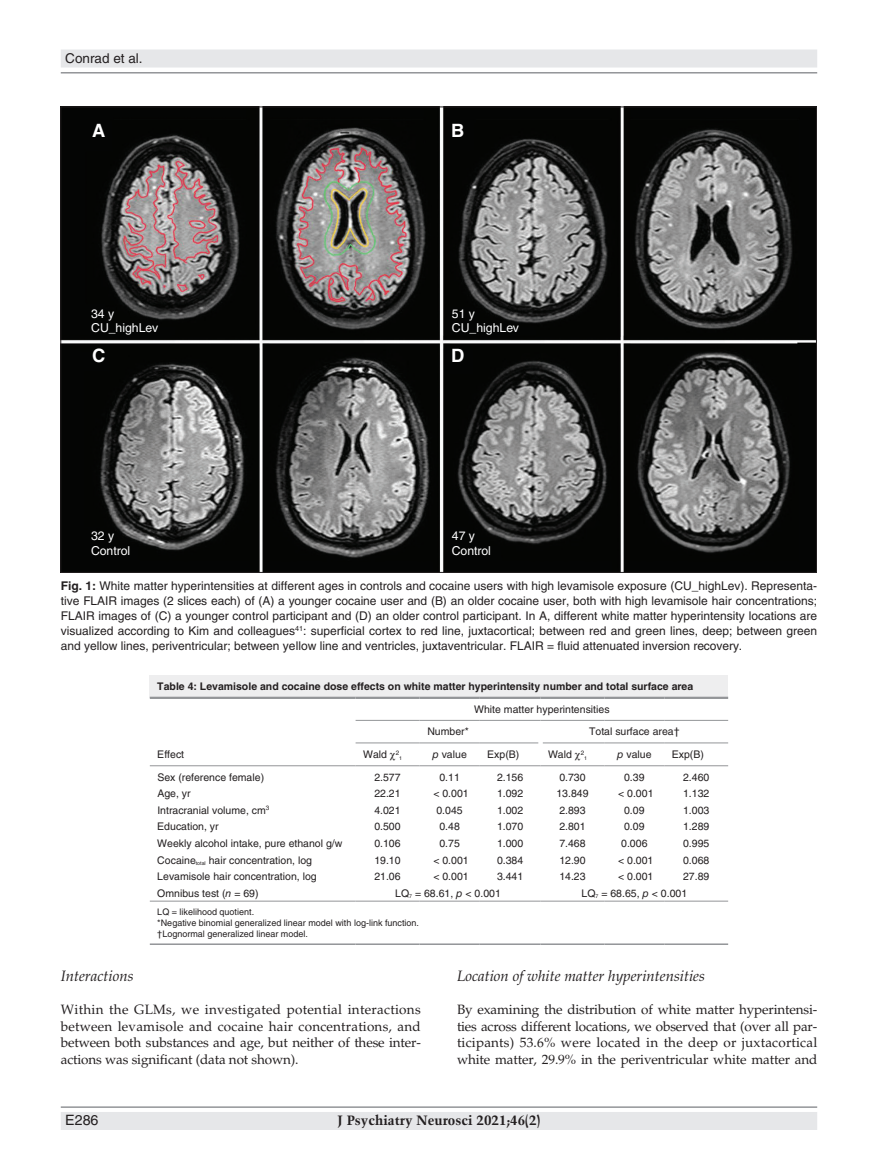
<style>
.page{position:relative;width:878px;height:1175px;background:#fff}
.page>*{position:absolute;margin:0;border:0;box-sizing:border-box;transform-origin:0 0}
.t1{font:700 18.3px "Helvetica LT Std";color:#fff}
.t2{font:italic 15px "Palatino LT Std";color:#231f20}
.t3{font:14.25px "Helvetica LT Std";color:#231f20}
.t4{font:13.5px/16.5px "Palatino LT Std";letter-spacing:-.01em;color:#231f20;text-align:justify}
.t5{font:700 13.5px "Trump Mediaeval LT Std";color:#231f20}
.t6{font:13.5px "Helvetica LT Std";color:#231f20}
.t7{font:12.3px/14.7px "Helvetica LT Std";color:#fff}
.t8{font:12px/15px "Helvetica LT Std";color:#231f20;text-align:justify}
.t9{font:10.5px "Helvetica LT Std";color:#231f20}
.t10{font:700 10.5px "Helvetica LT Std";color:#231f20}
.t11{font:9px/10.8px "Helvetica LT Std";color:#231f20}
.t12{font:5.25px "Helvetica LT Std";color:#231f20}
.s1{font-weight:700}
.s2{font-style:italic}
</style>
<div class="page">
<div style="left:61px;top:50px;width:756px;height:18px;background:#e6e7e9"></div>
<hr style="left:61px;top:72px;width:756px;height:2px;background:#939598">
<hr style="left:61px;top:1106px;width:756px;height:1px;background:#939598">
<div style="left:61px;top:1112px;width:756px;height:18px;background:#e6e7e9"></div>
<img style="left:62px;top:108px;width:752px;height:463px">
<div style="left:150px;top:675px;width:578px;height:23px;background:#eeeeef"></div>
<hr style="left:355px;top:742px;width:64px;height:1px;background:#939598">
<hr style="left:419px;top:742px;width:61px;height:1px;background:#939598">
<hr style="left:480px;top:742px;width:58px;height:1px;background:#939598">
<hr style="left:543px;top:742px;width:61px;height:1px;background:#939598">
<hr style="left:604px;top:742px;width:60px;height:1px;background:#939598">
<hr style="left:664px;top:742px;width:64px;height:1px;background:#939598">
<hr style="left:355px;top:696px;width:64px;height:3px;background:#939598">
<hr style="left:419px;top:696px;width:61px;height:3px;background:#939598">
<hr style="left:480px;top:696px;width:60px;height:3px;background:#939598">
<hr style="left:540px;top:696px;width:64px;height:3px;background:#939598">
<hr style="left:604px;top:696px;width:60px;height:3px;background:#939598">
<hr style="left:664px;top:696px;width:64px;height:3px;background:#939598">
<hr style="left:355px;top:720px;width:64px;height:1px;background:#939598">
<hr style="left:419px;top:720px;width:61px;height:1px;background:#939598">
<hr style="left:480px;top:720px;width:60px;height:1px;background:#939598">
<hr style="left:540px;top:720px;width:64px;height:1px;background:#939598">
<hr style="left:604px;top:720px;width:60px;height:1px;background:#939598">
<hr style="left:664px;top:720px;width:64px;height:1px;background:#939598">
<hr style="left:150px;top:765px;width:205px;height:1px;background:#939598">
<hr style="left:355px;top:765px;width:64px;height:1px;background:#939598">
<hr style="left:419px;top:765px;width:61px;height:1px;background:#939598">
<hr style="left:480px;top:765px;width:60px;height:1px;background:#939598">
<hr style="left:540px;top:765px;width:64px;height:1px;background:#939598">
<hr style="left:604px;top:765px;width:60px;height:1px;background:#939598">
<hr style="left:664px;top:765px;width:64px;height:1px;background:#939598">
<hr style="left:150px;top:696px;width:205px;height:3px;background:#939598">
<hr style="left:150px;top:900px;width:205px;height:1px;background:#939598">
<hr style="left:355px;top:900px;width:64px;height:1px;background:#939598">
<hr style="left:419px;top:900px;width:61px;height:1px;background:#939598">
<hr style="left:480px;top:900px;width:60px;height:1px;background:#939598">
<hr style="left:540px;top:900px;width:64px;height:1px;background:#939598">
<hr style="left:604px;top:900px;width:60px;height:1px;background:#939598">
<hr style="left:664px;top:900px;width:64px;height:1px;background:#939598">
<hr style="left:150px;top:943px;width:205px;height:2px;background:#939598">
<hr style="left:355px;top:943px;width:64px;height:2px;background:#939598">
<hr style="left:419px;top:943px;width:61px;height:2px;background:#939598">
<hr style="left:480px;top:943px;width:60px;height:2px;background:#939598">
<hr style="left:540px;top:943px;width:64px;height:2px;background:#939598">
<hr style="left:604px;top:943px;width:60px;height:2px;background:#939598">
<hr style="left:664px;top:943px;width:64px;height:2px;background:#939598">
<p class="t6" style="left:65px;top:50px;width:79px">Conrad et al.</p>
<h1 class="t1" style="left:92px;top:119px;width:15px">A</h1>
<h1 class="t1" style="left:451px;top:119px;width:15px">B</h1>
<p class="t7" style="left:91px;top:306px;width:68px">34 y<br>CU_highLev</p>
<p class="t7" style="left:452px;top:306px;width:68px">51 y<br>CU_highLev</p>
<h1 class="t1" style="left:92px;top:344px;width:15px">C</h1>
<h1 class="t1" style="left:451px;top:344px;width:15px">D</h1>
<p class="t7" style="left:91px;top:528px;width:41px">32 y<br>Control</p>
<p class="t7" style="left:452px;top:528px;width:41px">47 y<br>Control</p>
<p class="t8" style="left:61px;top:578px;width:758px"><span class="s1">Fig. 1:</span> White matter hyperintensities at different ages in controls and cocaine users with high levamisole exposure (CU_highLev). Representa&shy;tive FLAIR images (2 slices each) of (A) a younger cocaine user and (B) an older cocaine user, both with high levamisole hair concentrations; FLAIR images of (C) a younger control participant and (D) an older control participant. In A, different white matter hyperintensity locations are visualized according to Kim and colleagues<sup>41</sup>: superficial cortex to red line, juxtacortical; between red and green lines, deep; between green and yellow lines, periventricular; between yellow line and ventricles, juxtaventricular. FLAIR = fluid attenuated inversion recovery.</p>
<p class="t10" style="left:157px;top:680px;width:537px">Table 4: Levamisole and cocaine dose effects on white matter hyperintensity number and total surface area</p>
<p class="t9" style="left:474px;top:703px;width:137px">White matter hyperintensities</p>
<p class="t9" style="left:157px;top:748px;width:28px">Effect</p>
<p class="t9" style="left:427px;top:725px;width:43px">Number*</p>
<p class="t9" style="left:589px;top:725px;width:92px">Total surface area†</p>
<p class="t9" style="left:363px;top:748px;width:38px">Wald <sup>2</sup></p>
<p class="t12" style="left:399px;top:755px;width:4px">1</p>
<p class="t9" style="left:432px;top:748px;width:36px"><span class="s2">p</span> value</p>
<p class="t9" style="left:487px;top:748px;width:34px">Exp(B)</p>
<p class="t9" style="left:548px;top:748px;width:38px">Wald <sup>2</sup></p>
<p class="t12" style="left:584px;top:755px;width:4px">1</p>
<p class="t9" style="left:617px;top:748px;width:36px"><span class="s2">p</span> value</p>
<p class="t9" style="left:671px;top:748px;width:34px">Exp(B)</p>
<p class="t9" style="left:157px;top:771px;width:108px">Sex (reference female)</p>
<p class="t9" style="left:374px;top:771px;width:28px">2.577</p>
<p class="t9" style="left:439px;top:771px;width:22px">0.11</p>
<p class="t9" style="left:497px;top:771px;width:28px">2.156</p>
<p class="t9" style="left:559px;top:771px;width:28px">0.730</p>
<p class="t9" style="left:624px;top:771px;width:22px">0.39</p>
<p class="t9" style="left:683px;top:771px;width:28px">2.460</p>
<p class="t9" style="left:157px;top:787px;width:35px">Age, yr</p>
<p class="t9" style="left:374px;top:787px;width:28px">22.21</p>
<p class="t9" style="left:433px;top:787px;width:37px">&lt; 0.001</p>
<p class="t9" style="left:497px;top:787px;width:28px">1.092</p>
<p class="t9" style="left:556px;top:787px;width:34px">13.849</p>
<p class="t9" style="left:618px;top:787px;width:37px">&lt; 0.001</p>
<p class="t9" style="left:683px;top:787px;width:28px">1.132</p>
<p class="t9" style="left:157px;top:804px;width:114px">Intracranial volume, cm<sup>3</sup></p>
<p class="t9" style="left:374px;top:804px;width:28px">4.021</p>
<p class="t9" style="left:436px;top:804px;width:28px">0.045</p>
<p class="t9" style="left:497px;top:804px;width:28px">1.002</p>
<p class="t9" style="left:559px;top:804px;width:28px">2.893</p>
<p class="t9" style="left:624px;top:804px;width:22px">0.09</p>
<p class="t9" style="left:683px;top:804px;width:28px">1.003</p>
<p class="t9" style="left:157px;top:820px;width:63px">Education, yr</p>
<p class="t9" style="left:374px;top:820px;width:28px">0.500</p>
<p class="t9" style="left:439px;top:820px;width:22px">0.48</p>
<p class="t9" style="left:497px;top:820px;width:28px">1.070</p>
<p class="t9" style="left:559px;top:820px;width:28px">2.801</p>
<p class="t9" style="left:624px;top:820px;width:22px">0.09</p>
<p class="t9" style="left:683px;top:820px;width:28px">1.289</p>
<p class="t9" style="left:157px;top:837px;width:186px">Weekly alcohol intake, pure ethanol g/w</p>
<p class="t9" style="left:374px;top:837px;width:28px">0.106</p>
<p class="t9" style="left:439px;top:837px;width:22px">0.75</p>
<p class="t9" style="left:497px;top:837px;width:28px">1.000</p>
<p class="t9" style="left:559px;top:837px;width:28px">7.468</p>
<p class="t9" style="left:621px;top:837px;width:28px">0.006</p>
<p class="t9" style="left:683px;top:837px;width:28px">0.995</p>
<p class="t9" style="left:157px;top:853px;width:156px">Cocaine<sub>total</sub> hair concentration, log</p>
<p class="t9" style="left:374px;top:853px;width:28px">19.10</p>
<p class="t9" style="left:433px;top:853px;width:37px">&lt; 0.001</p>
<p class="t9" style="left:497px;top:853px;width:28px">0.384</p>
<p class="t9" style="left:559px;top:853px;width:28px">12.90</p>
<p class="t9" style="left:618px;top:853px;width:37px">&lt; 0.001</p>
<p class="t9" style="left:683px;top:853px;width:28px">0.068</p>
<p class="t9" style="left:157px;top:870px;width:161px">Levamisole hair concentration, log</p>
<p class="t9" style="left:374px;top:870px;width:28px">21.06</p>
<p class="t9" style="left:433px;top:870px;width:37px">&lt; 0.001</p>
<p class="t9" style="left:497px;top:870px;width:28px">3.441</p>
<p class="t9" style="left:559px;top:870px;width:28px">14.23</p>
<p class="t9" style="left:618px;top:870px;width:37px">&lt; 0.001</p>
<p class="t9" style="left:683px;top:870px;width:28px">27.89</p>
<p class="t9" style="left:157px;top:886px;width:103px">Omnibus test (<span class="s2">n</span> = 69)</p>
<p class="t9" style="left:395px;top:886px;width:107px">LQ<sub>7</sub> = 68.61, <span class="s2">p</span> &lt; 0.001</p>
<p class="t9" style="left:581px;top:886px;width:107px">LQ<sub>7</sub> = 68.65, <span class="s2">p</span> &lt; 0.001</p>
<p class="t11" style="left:157px;top:906px;width:263px">LQ = likelihood quotient.<br>*Negative binomial generalized linear model with log-link function. †Lognormal generalized linear model.</p>
<p class="t2" style="left:61px;top:967px;width:74px">Interactions</p>
<p class="t4" style="left:61px;top:1001px;width:361px">Within the GLMs, we investigated potential interactions between levamisole and cocaine hair concentrations, and between both substances and age, but neither of these inter&shy;actions was significant (data not shown).</p>
<p class="t2" style="left:457px;top:967px;width:249px">Location of white matter hyperintensities</p>
<p class="t4" style="left:457px;top:1001px;width:362px">By examining the distribution of white matter hyperintensi&shy;ties across different locations, we observed that (over all par&shy;ticipants) 53.6% were located in the deep or juxtacortical white matter, 29.9% in the periventricular white matter and</p>
<p class="t3" style="left:65px;top:1112px;width:35px">E286</p>
<p class="t5" style="left:337px;top:1112px;width:204px">J Psychiatry Neurosci 2021;46(2)</p>
</div>
